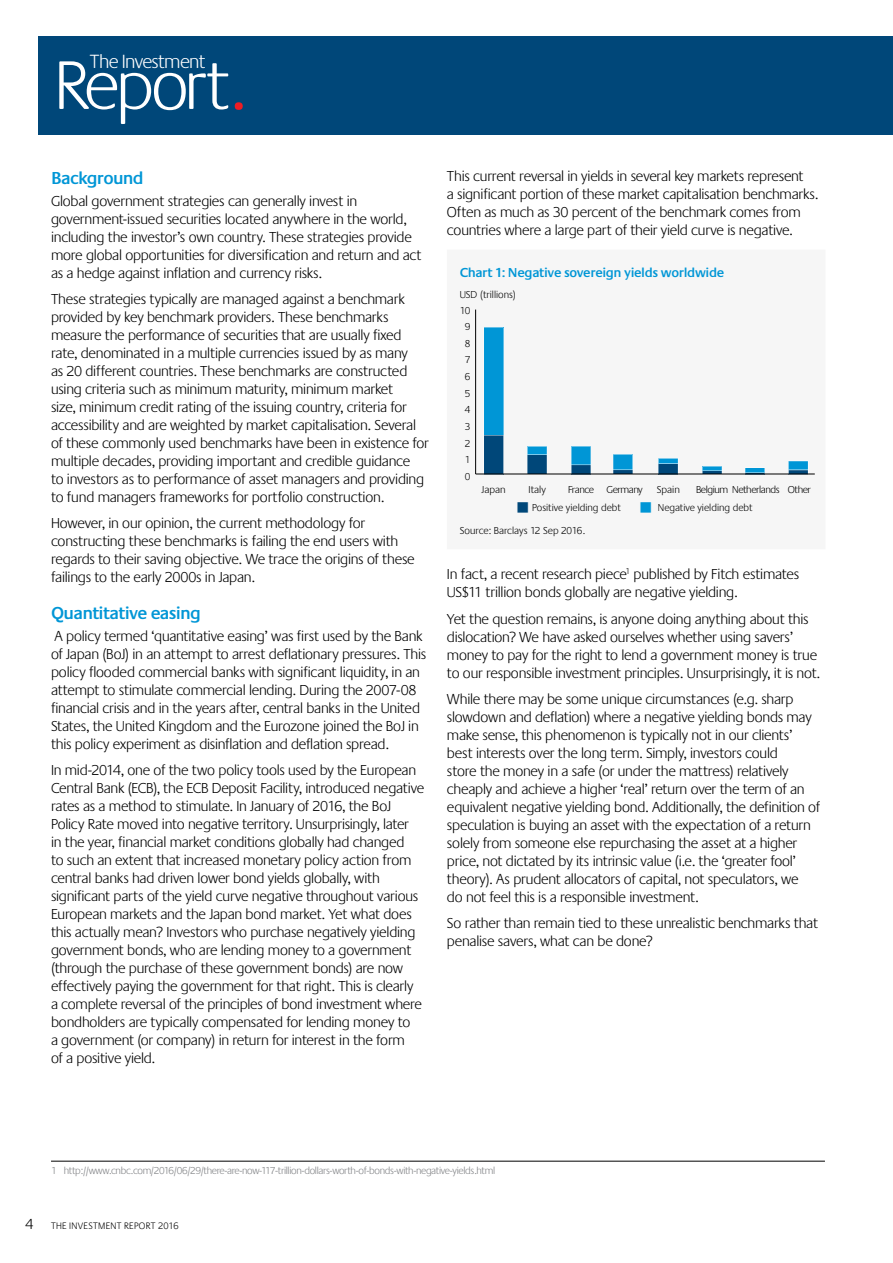
<style>
.page{position:relative;width:893px;height:1263px;background:#fff}
.page>*{position:absolute;margin:0;border:0;box-sizing:border-box;transform-origin:0 0}
.t1{font:300 71.25px "Praxis EF";letter-spacing:-.05em;color:#fff}
.t2{font:300 19.8px "Praxis EF";letter-spacing:-.03em;color:#fff}
.t3{font:600 18px "Praxis EF";letter-spacing:-.04em;color:#0096d6}
.t4{font:300 15px/18px "Praxis EF";letter-spacing:-.015em;color:#000}
.t5{font:600 13.5px "Praxis EF";letter-spacing:-.025em;color:#0096d6}
.t6{font:300 10.5px "Praxis EF";color:#000}
.t7{font:300 10.5px "Praxis EF";letter-spacing:-.03em;color:#808285}
.t8{font:300 10.5px "Praxis EF";letter-spacing:-.04em;color:#000}
.t9{font:300 9.75px "Praxis EF";letter-spacing:.03em;color:#000}
.s1{color:#ed1d24}
.s2{color:#004779}
.s3{color:#0096d6}
.s4{font-size:15px}
</style>
<div class="page">
<div style="left:38px;top:36px;width:855px;height:99px;background:#004779"></div>
<svg style="left:483px;top:327px;width:21px;height:147px;background:#128ac1"></svg>
<svg style="left:527px;top:446px;width:20px;height:28px"></svg>
<svg style="left:571px;top:446px;width:20px;height:28px"></svg>
<svg style="left:613px;top:454px;width:20px;height:20px"></svg>
<svg style="left:702px;top:466px;width:20px;height:8px"></svg>
<svg style="left:658px;top:458px;width:20px;height:16px"></svg>
<svg style="left:745px;top:468px;width:20px;height:6px"></svg>
<svg style="left:788px;top:461px;width:20px;height:13px"></svg>
<hr style="left:476px;top:474px;width:339px;height:1px;background:#000">
<hr style="left:475px;top:310px;width:1px;height:164px;background:#000">
<hr style="left:51px;top:1161px;width:774px;height:1px;background:#000">
<h2 class="t2" style="left:90px;top:51px;width:117px">The Investment</h2>
<h1 class="t1" style="left:54px;top:48px;width:194px">Report<span class="s1">.</span></h1>
<p class="t3" style="left:51px;top:168px;width:94px">Background</p>
<p class="t4" style="left:51px;top:192px;width:372px">Global government strategies can generally invest in government-issued securities located anywhere in the world, including the investor’s own country. These strategies provide more global opportunities for diversification and return and act as a hedge against inflation and currency risks.</p>
<p class="t4" style="left:51px;top:291px;width:379px">These strategies typically are managed against a benchmark provided by key benchmark providers. These benchmarks measure the performance of securities that are usually fixed rate, denominated in a multiple currencies issued by as many<br>as 20 different countries. These benchmarks are constructed using criteria such as minimum maturity, minimum market<br>size, minimum credit rating of the issuing country, criteria for accessibility and are weighted by market capitalisation. Several of these commonly used benchmarks have been in existence for multiple decades, providing important and credible guidance<br>to investors as to performance of asset managers and providing to fund managers frameworks for portfolio construction.</p>
<p class="t4" style="left:51px;top:515px;width:365px">However, in our opinion, the current methodology for constructing these benchmarks is failing the end users with regards to their saving objective. We trace the origins of these failings to the early 2000s in Japan.</p>
<p class="t3" style="left:51px;top:603px;width:152px">Quantitative easing</p>
<p class="t4" style="left:51px;top:627px;width:377px">A policy termed ‘quantitative easing’ was first used by the Bank of Japan (BoJ) in an attempt to arrest deflationary pressures. This policy flooded commercial banks with significant liquidity, in an attempt to stimulate commercial lending. During the 2007-08 financial crisis and in the years after, central banks in the United States, the United Kingdom and the Eurozone joined the BoJ in this policy experiment as disinflation and deflation spread.</p>
<p class="t4" style="left:51px;top:762px;width:375px">In mid-2014, one of the two policy tools used by the European Central Bank (ECB), the ECB Deposit Facility, introduced negative rates as a method to stimulate. In January of 2016, the BoJ Policy Rate moved into negative territory. Unsurprisingly, later<br>in the year, financial market conditions globally had changed<br>to such an extent that increased monetary policy action from central banks had driven lower bond yields globally, with significant parts of the yield curve negative throughout various European markets and the Japan bond market. Yet what does this actually mean? Investors who purchase negatively yielding government bonds, who are lending money to a government (through the purchase of these government bonds) are now effectively paying the government for that right. This is clearly<br>a complete reversal of the principles of bond investment where bondholders are typically compensated for lending money to<br>a government (or company) in return for interest in the form<br>of a positive yield.</p>
<p class="t4" style="left:447px;top:168px;width:373px">This current reversal in yields in several key markets represent<br>a significant portion of these market capitalisation benchmarks.<br>Often as much as 30 percent of the benchmark comes from countries where a large part of their yield curve is negative.</p>
<p class="t5" style="left:460px;top:265px;width:266px">Chart 1: Negative sovereign yields worldwide</p>
<p class="t6" style="left:460px;top:289px;width:58px">USD (trillions)</p>
<p class="t6" style="left:460px;top:305px;width:12px">10</p>
<p class="t6" style="left:465px;top:321px;width:7px">9</p>
<p class="t6" style="left:465px;top:338px;width:7px">8</p>
<p class="t6" style="left:465px;top:354px;width:7px">7</p>
<p class="t6" style="left:465px;top:371px;width:7px">6</p>
<p class="t6" style="left:465px;top:388px;width:7px">5</p>
<p class="t6" style="left:465px;top:404px;width:7px">4</p>
<p class="t6" style="left:465px;top:421px;width:7px">3</p>
<p class="t6" style="left:465px;top:437px;width:7px">2</p>
<p class="t6" style="left:465px;top:454px;width:7px">1</p>
<p class="t6" style="left:465px;top:471px;width:7px">0</p>
<p class="t6" style="left:482px;top:484px;width:25px">Japan</p>
<p class="t6" style="left:529px;top:484px;width:19px">Italy</p>
<p class="t8" style="left:568px;top:484px;width:76px">France Germany</p>
<p class="t6" style="left:657px;top:484px;width:25px">Spain</p>
<p class="t8" style="left:696px;top:484px;width:116px">Belgium Netherlands Other</p>
<p class="t6" style="left:516px;top:502px;width:238px"><span class="s2">■</span> Positive yielding debt <span class="s3">■</span> Negative yielding debt</p>
<p class="t6" style="left:460px;top:525px;width:127px">Source: Barclays 12 Sep 2016.</p>
<p class="t4" style="left:447px;top:566px;width:354px">In fact, a recent research piece<sup>1</sup> published by Fitch estimates<br>US$11 trillion bonds globally are negative yielding.</p>
<p class="t4" style="left:447px;top:610px;width:375px">Yet the question remains, is anyone doing anything about this dislocation? We have asked ourselves whether using savers’ money to pay for the right to lend a government money is true to our responsible investment principles. Unsurprisingly, it is not.</p>
<p class="t4" style="left:447px;top:690px;width:375px">While there may be some unique circumstances (e.g. sharp slowdown and deflation) where a negative yielding bonds may make sense, this phenomenon is typically not in our clients’ best interests over the long term. Simply, investors could<br>store the money in a safe (or under the mattress) relatively cheaply and achieve a higher ‘real’ return over the term of an equivalent negative yielding bond. Additionally, the definition of speculation is buying an asset with the expectation of a return solely from someone else repurchasing the asset at a higher price, not dictated by its intrinsic value (i.e. the ‘greater fool’ theory). As prudent allocators of capital, not speculators, we<br>do not feel this is a responsible investment.</p>
<p class="t4" style="left:447px;top:914px;width:372px">So rather than remain tied to these unrealistic benchmarks that penalise savers, what can be done?</p>
<p class="t7" style="left:51px;top:1165px;width:446px">1 http://www.cnbc.com/2016/06/29/there-are-now-117-trillion-dollars-worth-of-bonds-with-negative-yields.html</p>
<p class="t9" style="left:26px;top:1220px;width:155px"><span class="s4">4</span> THE INVESTMENT REPORT 2016</p>
</div>
